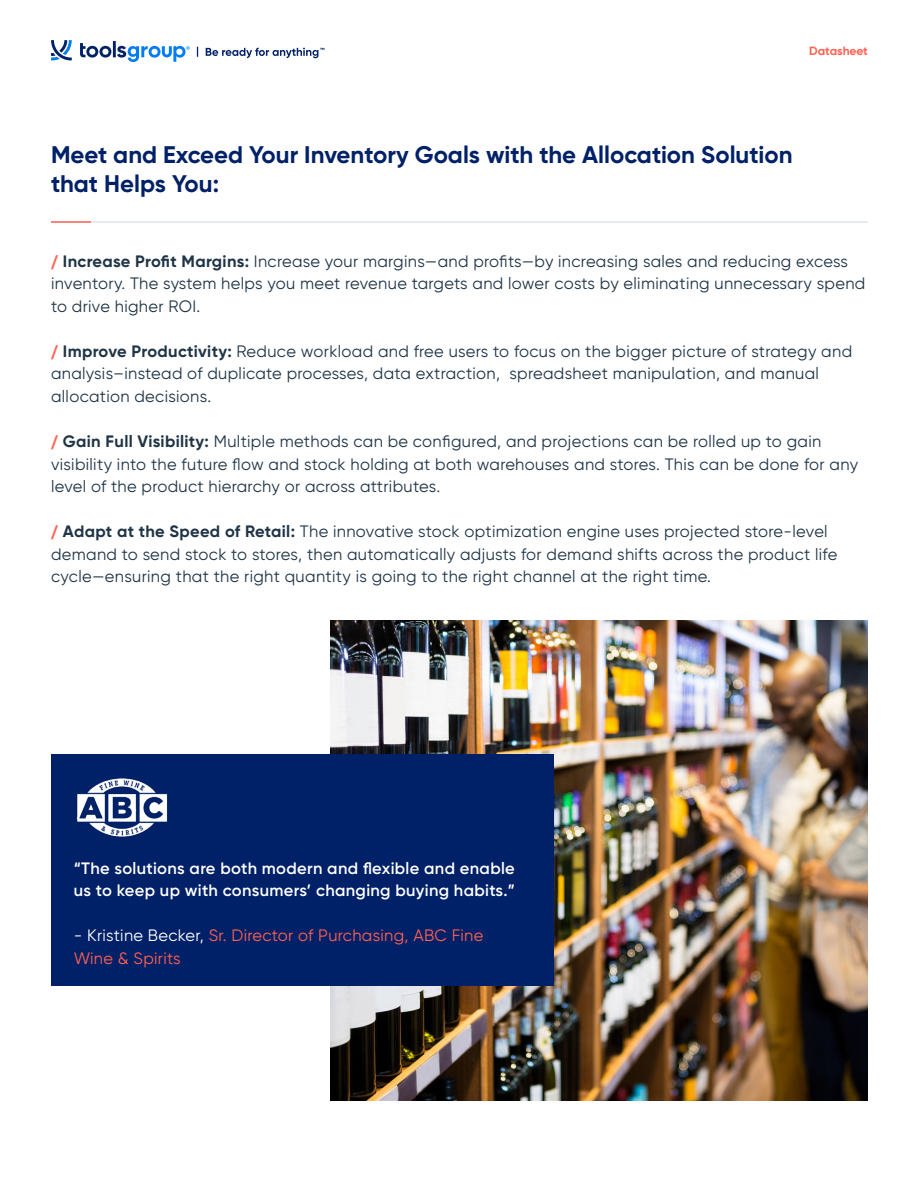
<style>
.page{position:relative;width:919px;height:1187px;background:#fff}
.page>*{position:absolute;margin:0;border:0;box-sizing:border-box;transform-origin:0 0}
.t1{font:700 24px/28.8px "Gilroy";color:#002067}
.t2{font:16.5px/22.5px "Gilroy";letter-spacing:.02em;color:#1f3446}
.t3{font:600 16.5px/22.5px "Gilroy";letter-spacing:.02em;color:#fff}
.t4{font:16.5px/22.5px "Gilroy";letter-spacing:.02em;color:#ff6253}
.t5{font:700 12px "Gilroy";letter-spacing:-.005em;color:#ff6253}
.s1{font-family:"Calibri";font-weight:700;color:#ff6253}
.s2{font-weight:700}
.s3{color:#fff}
</style>
<div class="page">
<svg style="left:206px;top:48px;width:118px;height:10px"></svg>
<svg style="left:80px;top:43px;width:31px;height:15px"></svg>
<hr style="left:113px;top:41px;width:3px;height:16px;background:#002166">
<svg style="left:51px;top:40px;width:21px;height:20px"></svg>
<svg style="left:117px;top:46px;width:73px;height:16px"></svg>
<hr style="left:51px;top:221px;width:816px;height:2px;background:#dfe6ee">
<hr style="left:51px;top:221px;width:40px;height:2px;background:#ff6253">
<img style="left:330px;top:620px;width:537px;height:480px">
<div style="left:51px;top:754px;width:502px;height:231px;background:#002067"></div>
<img style="left:76px;top:778px;width:92px;height:59px">
<p class="t5" style="left:809px;top:43px;width:60px">Datasheet</p>
<h1 class="t1" style="left:51px;top:140px;width:743px">Meet and Exceed Your Inventory Goals with the Allocation Solution that Helps You:</h1>
<p class="t2" style="left:51px;top:250px;width:815px"><span class="s1">/</span> <span class="s2">Increase Profit Margins:</span> Increase your margins—and profits—by increasing sales and reducing excess inventory. The system helps you meet revenue targets and lower costs by eliminating unnecessary spend to drive higher ROI.</p>
<p class="t2" style="left:51px;top:340px;width:802px"><span class="s1">/</span> <span class="s2">Improve Productivity:</span> Reduce workload and free users to focus on the bigger picture of strategy and analysis–instead of duplicate processes, data extraction, spreadsheet manipulation, and manual allocation decisions.</p>
<p class="t2" style="left:51px;top:430px;width:808px"><span class="s1">/</span> <span class="s2">Gain Full Visibility:</span> Multiple methods can be configured, and projections can be rolled up to gain visibility into the future flow and stock holding at both warehouses and stores. This can be done for any level of the product hierarchy or across attributes.</p>
<p class="t2" style="left:51px;top:520px;width:787px"><span class="s1">/</span> <span class="s2">Adapt at the Speed of Retail:</span> The innovative stock optimization engine uses projected store-level demand to send stock to stores, then automatically adjusts for demand shifts across the product life cycle—ensuring that the right quantity is going to the right channel at the right time.</p>
<p class="t3" style="left:74px;top:856px;width:443px">“The solutions are both modern and flexible and enable us to keep up with consumers’ changing buying habits.”</p>
<p class="t4" style="left:74px;top:923px;width:411px"><span class="s3">- Kristine Becker,</span> Sr. Director of Purchasing, ABC Fine<br>Wine &amp; Spirits</p>
</div>
